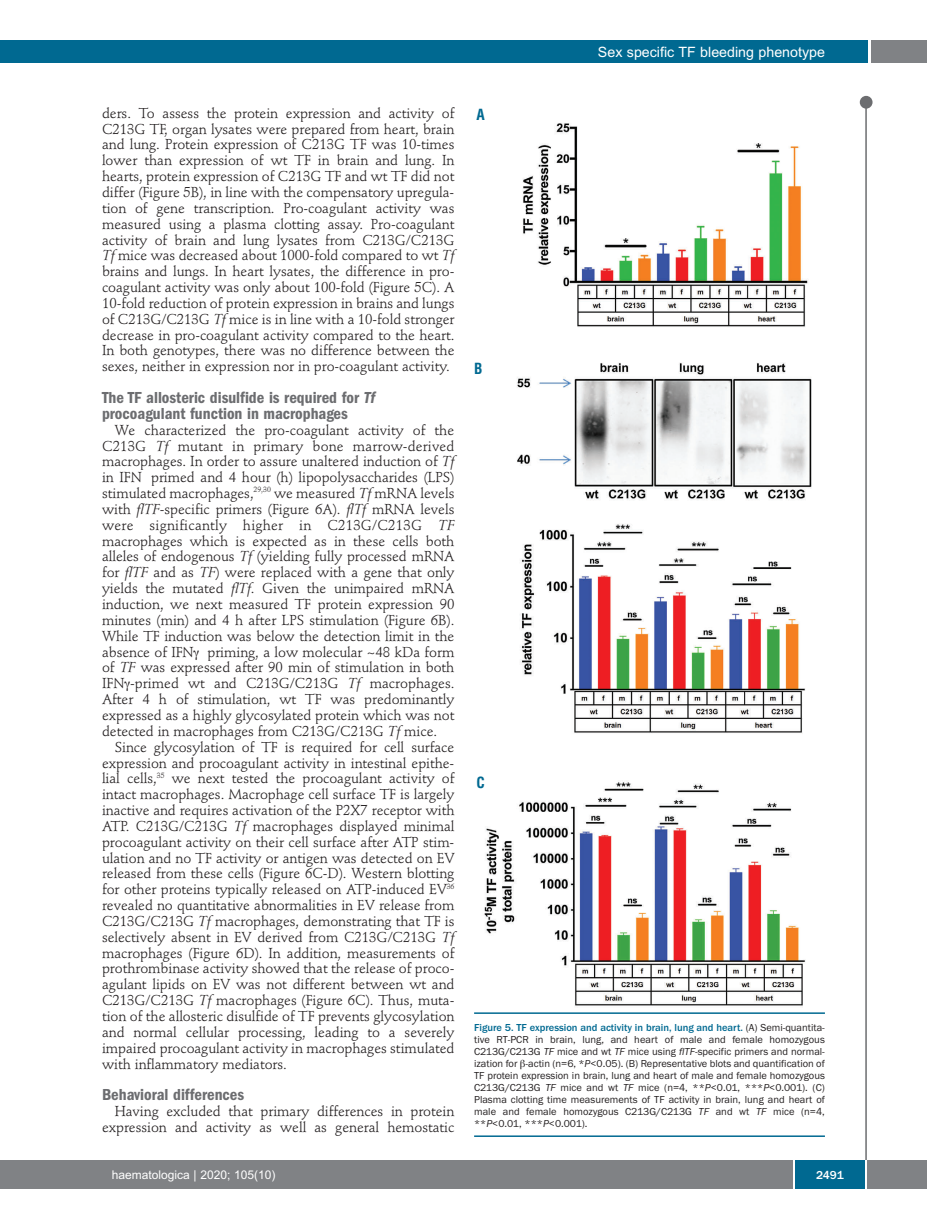
<style>
.page{position:relative;width:927px;height:1225px;background:#fff}
.page>*{position:absolute;margin:0;border:0;box-sizing:border-box;transform-origin:0 0}
.t1{font:600 condensed 16.5px/15.9px "Franklin Gothic";color:#6c6d70}
.t2{font:700 condensed 15px "Helvetica";color:#006991}
.t3{font:14.25px/15.9px "Stempel Schneidler";letter-spacing:-.005em;color:#231f20;text-align:justify}
.t4{font:14.25px "Arial";color:#fff}
.t5{font:12px "Arial";color:#fff}
.t6{font:500 12px "Franklin Gothic";color:#fff}
.t7{font:10.5px/12px "Franklin Gothic";color:#231f20;text-align:justify}
.s1{font-style:italic}
.s2{font-weight:500;color:#006991}
</style>
<div class="page">
<div style="left:860px;top:96px;width:12px;height:13px;background:#6c6d70;border-radius:50%"></div>
<hr style="left:865px;top:98px;width:2px;height:1062px;background:#6c6d70">
<div style="left:871px;top:40px;width:56px;height:22px;background:#808285"></div>
<div style="left:18px;top:40px;width:849px;height:22px;background:#006991"></div>
<div style="left:17px;top:1160px;width:910px;height:28px;background:#808285"></div>
<div style="left:795px;top:1160px;width:70px;height:28px;background:#006991"></div>
<hr style="left:793px;top:1160px;width:2px;height:28px;background:#fff">
<hr style="left:865px;top:1160px;width:2px;height:28px;background:#fff">
<div style="left:0;top:40px;width:19px;height:22px;background:#006991"></div>
<div style="left:0;top:1160px;width:18px;height:28px;background:#808285"></div>
<img style="left:484px;top:123px;width:328px;height:883px">
<hr style="left:474px;top:1012px;width:351px;height:2px;background:#006991">
<hr style="left:474px;top:1135px;width:351px;height:2px;background:#006991">
<p class="t4" style="left:598px;top:44px;width:229px">Sex specific TF bleeding phenotype</p>
<p class="t3" style="left:102px;top:106px;width:354px">ders. To assess the protein expression and activity of C213G TF, organ lysates were prepared from heart, brain and lung. Protein expression of C213G TF was 10-times lower than expression of wt TF in brain and lung. In hearts, protein expression of C213G TF and wt TF did not differ (Figure 5B), in line with the compensatory upregula&shy;tion of gene transcription. Pro-coagulant activity was measured using a plasma clotting assay. Pro-coagulant activity of brain and lung lysates from C213G/C213G <span class="s1">Tf</span> mice was decreased about 1000-fold compared to wt <span class="s1">Tf </span>brains and lungs. In heart lysates, the difference in pro&shy;coagulant activity was only about 100-fold (Figure 5C). A 10-fold reduction of protein expression in brains and lungs of C213G/C213G <span class="s1">Tf</span> mice is in line with a 10-fold stronger decrease in pro-coagulant activity compared to the heart.<br>In both genotypes, there was no difference between the sexes, neither in expression nor in pro-coagulant activity.</p>
<p class="t1" style="left:102px;top:391px;width:275px">The TF allosteric disulfide is required for <span class="s1">Tf </span>procoagulant function in macrophages</p>
<p class="t3" style="left:102px;top:423px;width:354px;text-indent:13px">We characterized the pro-coagulant activity of the C213G <span class="s1">Tf</span> mutant in primary bone marrow-derived macrophages. In order to assure unaltered induction of <span class="s1">Tf </span>in IFN primed and 4 hour (h) lipopolysaccharides (LPS) stimulated macrophages,<sup>29,30</sup> we measured <span class="s1">Tf</span> mRNA levels with <span class="s1">flTF</span>-specific primers (Figure 6A). <span class="s1">flTf</span> mRNA levels were significantly higher in C213G/C213G <span class="s1">TF </span>macrophages which is expected as in these cells both alleles of endogenous <span class="s1">Tf</span> (yielding fully processed mRNA for <span class="s1">flTF</span> and as <span class="s1">TF</span>) were replaced with a gene that only yields the mutated <span class="s1">flTf</span>. Given the unimpaired mRNA induction, we next measured TF protein expression 90 minutes (min) and 4 h after LPS stimulation (Figure 6B).<br>While TF induction was below the detection limit in the absence of IFN priming, a low molecular ~48 kDa form of <span class="s1">TF</span> was expressed after 90 min of stimulation in both IFN -primed wt and C213G/C213G <span class="s1">Tf</span> macrophages.<br>After 4 h of stimulation, wt TF was predominantly expressed as a highly glycosylated protein which was not detected in macrophages from C213G/C213G <span class="s1">Tf</span> mice.</p>
<p class="t3" style="left:102px;top:740px;width:354px;text-indent:13px">Since glycosylation of TF is required for cell surface expression and procoagulant activity in intestinal epithe&shy;lial cells,<sup>35</sup> we next tested the procoagulant activity of intact macrophages. Macrophage cell surface TF is largely inactive and requires activation of the P2X7 receptor with ATP. C213G/C213G <span class="s1">Tf</span> macrophages displayed minimal procoagulant activity on their cell surface after ATP stim&shy;ulation and no TF activity or antigen was detected on EV released from these cells (Figure 6C-D). Western blotting for other proteins typically released on ATP-induced EV<sup>36 </sup>revealed no quantitative abnormalities in EV release from C213G/C213G <span class="s1">Tf</span> macrophages, demonstrating that TF is selectively absent in EV derived from C213G/C213G <span class="s1">Tf </span>macrophages (Figure 6D). In addition, measurements of prothrombinase activity showed that the release of proco&shy;agulant lipids on EV was not different between wt and C213G/C213G <span class="s1">Tf</span> macrophages (Figure 6C). Thus, muta&shy;tion of the allosteric disulfide of TF prevents glycosylation and normal cellular processing, leading to a severely impaired procoagulant activity in macrophages stimulated with inflammatory mediators.</p>
<p class="t1" style="left:102px;top:1088px;width:144px">Behavioral differences</p>
<p class="t3" style="left:102px;top:1104px;width:354px;text-align:right">Having excluded that primary differences in protein expression and activity as well as general hemostatic</p>
<p class="t2" style="left:476px;top:106px;width:10px">A</p>
<p class="t2" style="left:474px;top:360px;width:10px">B</p>
<p class="t2" style="left:476px;top:774px;width:10px">C</p>
<p class="t7" style="left:474px;top:1021px;width:352px"><span class="s2">Figure 5. TF expression and activity in brain, lung and heart.</span> (A) Semi-quantita&shy;tive RT-PCR in brain, lung, and heart of male and female homozygous C213G/C213G <span class="s1">TF</span> mice and wt <span class="s1">TF</span> mice using <span class="s1">flTF</span>-specific primers and normal&shy;ization for -actin (n=6, *<span class="s1">P</span>&lt;0.05). (B) Representative blots and quantification of TF protein expression in brain, lung and heart of male and female homozygous C213G/C213G <span class="s1">TF</span> mice and wt <span class="s1">TF</span> mice (n=4, **<span class="s1">P</span>&lt;0.01, ***<span class="s1">P</span>&lt;0.001). (C)<br>Plasma clotting time measurements of TF activity in brain, lung and heart of male and female homozygous C213G/C213G <span class="s1">TF</span> and wt <span class="s1">TF</span> mice (n=4, **<span class="s1">P</span>&lt;0.01, ***<span class="s1">P</span>&lt;0.001).</p>
<p class="t5" style="left:112px;top:1167px;width:165px">haematologica | 2020; 105(10)</p>
<p class="t6" style="left:816px;top:1167px;width:29px">2491</p>
</div>
